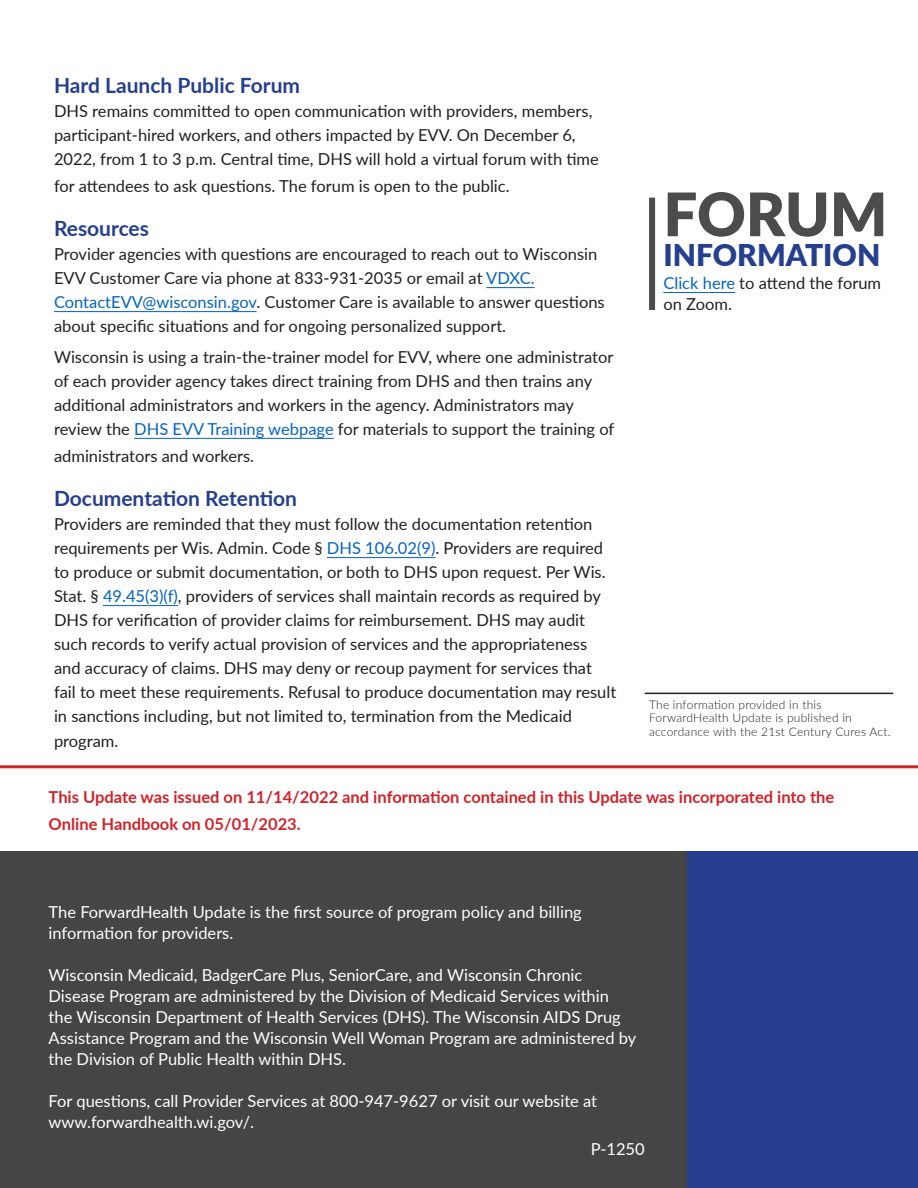
<style>
.page{position:relative;width:918px;height:1188px;background:#fff}
.page>*{position:absolute;margin:0;border:0;box-sizing:border-box;transform-origin:0 0}
.t1{font:900 60px "Lato";letter-spacing:-.005em;color:#4b4c4d}
.t2{font:900 30px "Lato";color:#253f8e}
.Heading_1{font:700 21px "Lato";color:#253f8e}
.Body_Text_for_Update{font:16.5px/24px "Lato";color:#231f20}
.t3{font:16.5px/21px "Lato";color:#fff}
.t4{font:700 16.5px/27px "Lato";color:#d1232a}
.t5{font:300 12px/13.5px "Lato";letter-spacing:.02em;color:#231f20}
.s1{color:#0563c1}
</style>
<div class="page">
<div style="left:0;top:852px;width:688px;height:336px;background:#454545"></div>
<div style="left:688px;top:852px;width:230px;height:336px;background:#253f8e"></div>
<hr style="left:0;top:765px;width:918px;height:3px;background:#d1232a">
<hr style="left:645px;top:693px;width:248px;height:1px;background:#231f20">
<hr style="left:486px;top:287px;width:49px;height:1px;background:#0563c1">
<hr style="left:54px;top:311px;width:203px;height:1px;background:#0563c1">
<hr style="left:134px;top:438px;width:200px;height:1px;background:#0563c1">
<hr style="left:327px;top:557px;width:108px;height:1px;background:#0563c1">
<hr style="left:103px;top:605px;width:75px;height:1px;background:#0563c1">
<div style="left:649px;top:198px;width:6px;height:112px;background:#4b4c4d"></div>
<hr style="left:663px;top:292px;width:72px;height:1px;background:#0563c1">
<p class="Heading_1" style="left:54px;top:69px;width:248px">Hard Launch Public Forum</p>
<p class="Body_Text_for_Update" style="left:54px;top:98px;width:546px">DHS remains committed to open communication with providers, members, participant-hired workers, and others impacted by EVV. On December 6,<br>2022, from 1 to 3 p.m. Central time, DHS will hold a virtual forum with time</p>
<p class="Body_Text_for_Update" style="left:54px;top:173px;width:457px">for attendees to ask questions. The forum is open to the public.</p>
<p class="Heading_1" style="left:54px;top:213px;width:97px">Resources</p>
<p class="Body_Text_for_Update" style="left:54px;top:241px;width:552px">Provider agencies with questions are encouraged to reach out to Wisconsin EVV Customer Care via phone at 833-931-2035 or email at <span class="s1">VDXC.<br>ContactEVV@wisconsin.gov</span>. Customer Care is available to answer questions about specific situations and for ongoing personalized support.</p>
<p class="Body_Text_for_Update" style="left:54px;top:344px;width:562px">Wisconsin is using a train-the-trainer model for EVV, where one administrator of each provider agency takes direct training from DHS and then trains any additional administrators and workers in the agency. Administrators may review the <span class="s1">DHS EVV Training webpage</span> for materials to support the training of</p>
<p class="Body_Text_for_Update" style="left:54px;top:443px;width:202px">administrators and workers.</p>
<p class="Heading_1" style="left:54px;top:483px;width:245px">Documentation Retention</p>
<p class="Body_Text_for_Update" style="left:54px;top:511px;width:564px">Providers are reminded that they must follow the documentation retention requirements per Wis. Admin. Code § <span class="s1">DHS 106.02(9)</span>. Providers are required to produce or submit documentation, or both to DHS upon request. Per Wis.<br>Stat. § <span class="s1">49.45(3)(f)</span>, providers of services shall maintain records as required by DHS for verification of provider claims for reimbursement. DHS may audit such records to verify actual provision of services and the appropriateness and accuracy of claims. DHS may deny or recoup payment for services that fail to meet these requirements. Refusal to produce documentation may result in sanctions including, but not limited to, termination from the Medicaid</p>
<p class="Body_Text_for_Update" style="left:54px;top:729px;width:66px">program.</p>
<p class="t1" style="left:663px;top:169px;width:226px">FORUM</p>
<p class="t2" style="left:663px;top:233px;width:218px">INFORMATION</p>
<p class="Body_Text_for_Update" style="left:663px;top:271px;width:219px;line-height:21px"><span class="s1">Click here</span> to attend the forum on Zoom.</p>
<p class="t5" style="left:649px;top:697px;width:243px">The information provided in this<br>ForwardHealth Update is published in accordance with the 21st Century Cures Act.</p>
<p class="t4" style="left:49px;top:783px;width:787px">This Update was issued on 11/14/2022 and information contained in this Update was incorporated into the<br>Online Handbook on 05/01/2023.</p>
<p class="t3" style="left:49px;top:901px;width:535px">The ForwardHealth Update is the first source of program policy and billing information for providers.</p>
<p class="t3" style="left:49px;top:964px;width:589px">Wisconsin Medicaid, BadgerCare Plus, SeniorCare, and Wisconsin Chronic Disease Program are administered by the Division of Medicaid Services within the Wisconsin Department of Health Services (DHS). The Wisconsin AIDS Drug Assistance Program and the Wisconsin Well Woman Program are administered by the Division of Public Health within DHS.</p>
<p class="t3" style="left:49px;top:1090px;width:550px">For questions, call Provider Services at 800-947-9627 or visit our website at www.forwardhealth.wi.gov/.</p>
<p class="t3" style="left:591px;top:1138px;width:55px">P-1250</p>
</div>
